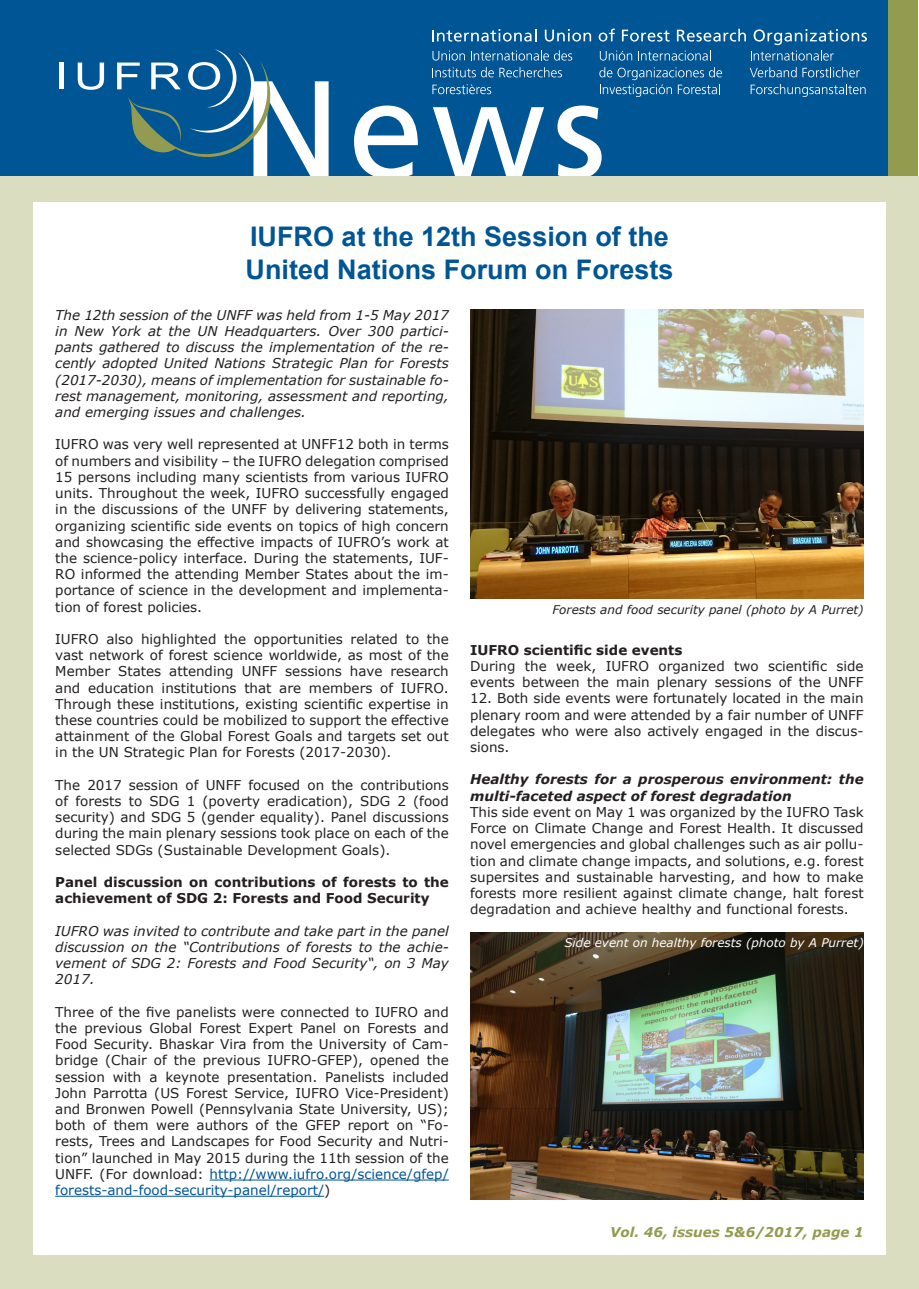
<style>
.page{position:relative;width:919px;height:1289px;background:#fff}
.page>*{position:absolute;margin:0;border:0;box-sizing:border-box;transform-origin:0 0}
.t1{font:700 27px "Arial";color:#005594}
.t2{font:13.5px/16.2px "Verdana";color:#231f20;text-align:justify}
.t3{font:italic 13.5px/16.2px "Verdana";color:#231f20;text-align:justify}
.t4{font:700 13.5px/16.2px "Verdana";color:#231f20}
.t5{font:italic 700 13.5px/16.2px "Verdana";color:#231f20}
.t6{font:italic 700 13.5px "Verdana";color:#939b50}
.t7{font:italic 12px "Verdana";color:#231f20}
.t8{font:italic 12px "Verdana";color:#fff}
.s1{color:#005594}
</style>
<div class="page">
<div style="left:0;top:0;width:904px;height:176px;background:#005594"></div>
<div style="left:888px;top:0;width:29px;height:176px;background:#939b50"></div>
<svg style="left:354px;top:105px;width:64px;height:71px"></svg>
<svg style="left:433px;top:107px;width:111px;height:69px"></svg>
<svg style="left:557px;top:105px;width:44px;height:71px"></svg>
<hr style="left:60px;top:63px;width:4px;height:26px;background:#fff">
<svg style="left:78px;top:63px;width:26px;height:27px"></svg>
<svg style="left:117px;top:49px;width:211px;height:127px"></svg>
<svg style="left:432px;top:29px;width:104px;height:13px"></svg>
<svg style="left:544px;top:29px;width:47px;height:13px"></svg>
<svg style="left:432px;top:50px;width:140px;height:11px"></svg>
<svg style="left:432px;top:67px;width:130px;height:10px"></svg>
<svg style="left:432px;top:84px;width:59px;height:10px"></svg>
<svg style="left:599px;top:67px;width:123px;height:30px"></svg>
<svg style="left:598px;top:29px;width:268px;height:32px"></svg>
<svg style="left:749px;top:67px;width:47px;height:10px"></svg>
<svg style="left:802px;top:67px;width:57px;height:10px"></svg>
<svg style="left:750px;top:84px;width:115px;height:13px"></svg>
<div style="left:0;top:176px;width:918px;height:1112px;background:#daddbf"></div>
<div style="left:33px;top:202px;width:852px;height:1052px;background:#fff"></div>
<hr style="left:209px;top:1179px;width:240px;height:1px;background:#005594">
<hr style="left:55px;top:1195px;width:269px;height:1px;background:#005594">
<img style="left:470px;top:309px;width:393px;height:289px">
<img style="left:470px;top:932px;width:393px;height:267px">
<p class="t1" style="left:250px;top:219px;width:420px">IUFRO at the 12th Session of the</p>
<p class="t1" style="left:245px;top:251px;width:429px">United Nations Forum on Forests</p>
<p class="t3" style="left:55px;top:307px;width:395px">The 12th session of the UNFF was held from 1-5 May 2017 in New York at the UN Headquarters. Over 300 partici&shy;pants gathered to discuss the implementation of the re&shy;cently adopted United Nations Strategic Plan for Forests (2017-2030), means of implementation for sustainable fo&shy;rest management, monitoring, assessment and reporting, and emerging issues and challenges.</p>
<p class="t2" style="left:55px;top:436px;width:395px">IUFRO was very well represented at UNFF12 both in terms of numbers and visibility – the IUFRO delegation comprised 15 persons including many scientists from various IUFRO units. Throughout the week, IUFRO successfully engaged in the discussions of the UNFF by delivering statements, organizing scientific side events on topics of high concern and showcasing the effective impacts of IUFRO’s work at the science-policy interface. During the statements, IUF-RO informed the attending Member States about the im&shy;portance of science in the development and implementa&shy;tion of forest policies.</p>
<p class="t2" style="left:55px;top:631px;width:395px">IUFRO also highlighted the opportunities related to the vast network of forest science worldwide, as most of the Member States attending UNFF sessions have research and education institutions that are members of IUFRO.<br>Through these institutions, existing scientific expertise in these countries could be mobilized to support the effective attainment of the Global Forest Goals and targets set out in the UN Strategic Plan for Forests (2017-2030).</p>
<p class="t2" style="left:55px;top:776px;width:395px">The 2017 session of UNFF focused on the contributions of forests to SDG 1 (poverty eradication), SDG 2 (food security) and SDG 5 (gender equality). Panel discussions during the main plenary sessions took place on each of the selected SDGs (Sustainable Development Goals).</p>
<p class="t4" style="left:55px;top:873px;width:395px">Panel discussion on contributions of forests to the achievement of SDG 2: Forests and Food Security</p>
<p class="t3" style="left:55px;top:922px;width:395px">IUFRO was invited to contribute and take part in the panel discussion on the “Contributions of forests to the achie&shy;vement of SDG 2: Forests and Food Security“, on 3 May 2017.</p>
<p class="t2" style="left:55px;top:1003px;width:395px">Three of the five panelists were connected to IUFRO and the previous Global Forest Expert Panel on Forests and Food Security. Bhaskar Vira from the University of Cam&shy;bridge (Chair of the previous IUFRO-GFEP), opened the session with a keynote presentation. Panelists included John Parrotta (US Forest Service, IUFRO Vice-President) and Bronwen Powell (Pennsylvania State University, US); both of them were authors of the GFEP report on “Fo&shy;rests, Trees and Landscapes for Food Security and Nutri&shy;tion” launched in May 2015 during the 11th session of the UNFF. (For download: <span class="s1">http://www.iufro.org/science/gfep/ forests-and-food-security-panel/report/</span>)</p>
<p class="t7" style="left:552px;top:601px;width:313px">Forests and food security panel (photo by A Purret)</p>
<p class="t4" style="left:470px;top:641px;width:214px">IUFRO scientific side events</p>
<p class="t2" style="left:470px;top:658px;width:395px">During the week, IUFRO organized two scientific side events between the main plenary sessions of the UNFF</p>
<p class="t2" style="left:470px;top:690px;width:395px">12. Both side events were fortunately located in the main plenary room and were attended by a fair number of UNFF delegates who were also actively engaged in the discus&shy;sions.</p>
<p class="t5" style="left:470px;top:771px;width:395px">Healthy forests for a prosperous environment: the multi-faceted aspect of forest degradation</p>
<p class="t2" style="left:470px;top:803px;width:395px">This side event on May 1 was organized by the IUFRO Task Force on Climate Change and Forest Health. It discussed novel emergencies and global challenges such as air pollu&shy;tion and climate change impacts, and solutions, e.g. forest supersites and sustainable harvesting, and how to make forests more resilient against climate change, halt forest degradation and achieve healthy and functional forests.</p>
<p class="t8" style="left:564px;top:934px;width:301px">Side event on healthy forests (photo by A Purret)</p>
<p class="t6" style="left:610px;top:1221px;width:255px">Vol. 46, issues 5&amp;6/2017, page 1</p>
</div>
